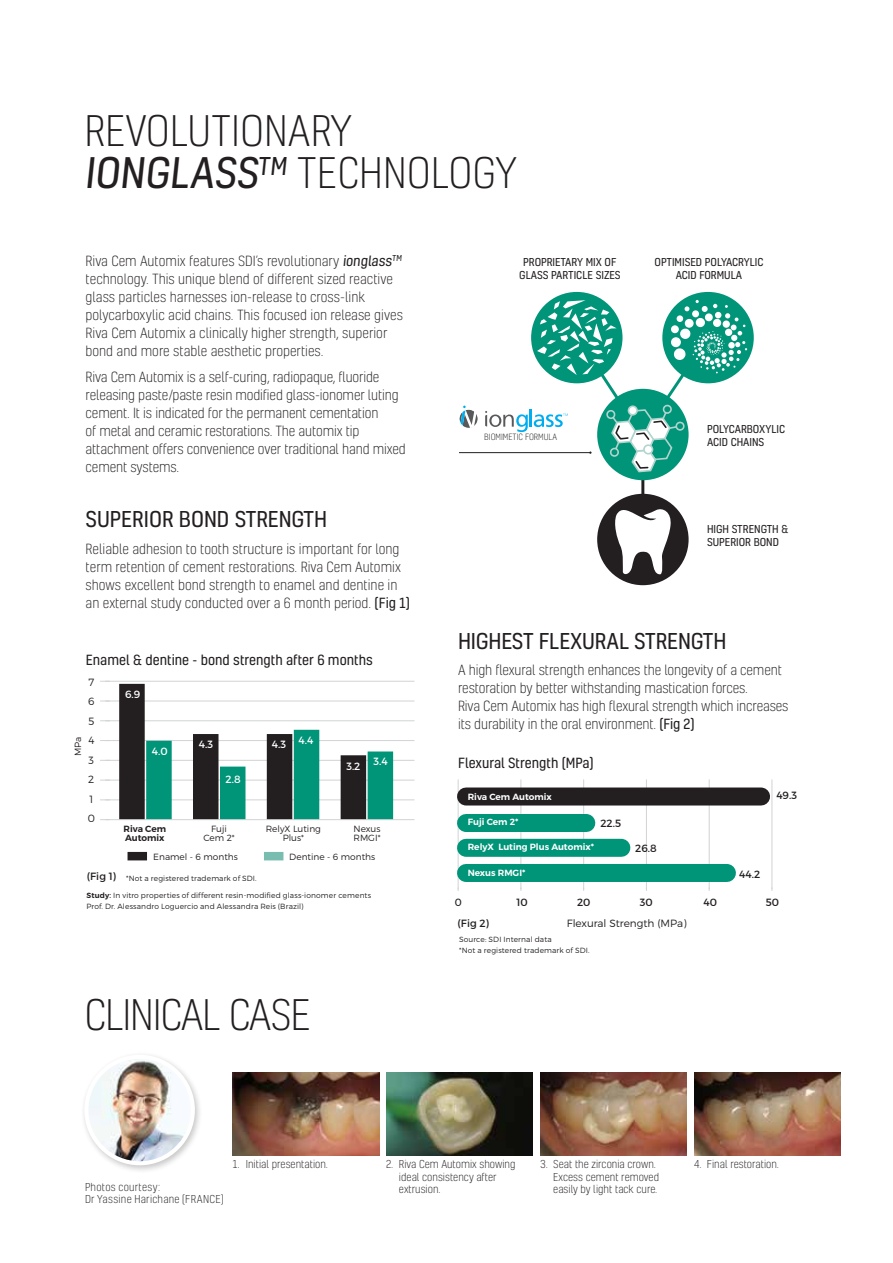
<style>
.page{position:relative;width:893px;height:1263px;background:#fff}
.page>*{position:absolute;margin:0;border:0;box-sizing:border-box;transform-origin:0 0}
.t1{font:300 40.5px/42px "Kelson";letter-spacing:-.01em;color:#231f20}
.t2{font:300 40.5px "Kelson";letter-spacing:-.03em;color:#231f20}
.t3{font:21px "Kelson";letter-spacing:-.01em;color:#231f20}
.t4{font:300 13.5px/18px "Kelson";letter-spacing:-.01em;color:#231f20}
.t5{font:13.5px "Kelson";color:#231f20}
.t6{font:300 10.5px/12.6px "Kelson";color:#231f20}
.t7{font:10.5px/12.6px "Kelson";color:#231f20;text-align:center}
.t8{font:300 10.5px/12.9px "Kelson";letter-spacing:.02em;color:#231f20}
.t9{font:10.5px "Montserrat";color:#231f20}
.t10{font:300 10.5px/19.5px "Montserrat";color:#231f20}
.t11{font:10.5px "Montserrat";color:#fff}
.t12{font:500 10.5px "Montserrat";color:#231f20}
.t13{font:300 9px/8.7px "Montserrat";color:#231f20;text-align:center}
.t14{font:600 9px "Montserrat";color:#fff}
.t15{font:600 9px/8.7px "Montserrat";color:#231f20}
.t16{font:300 8.25px "Kelson";color:#231f20}
.t17{font:300 7.5px/10.5px "Montserrat";letter-spacing:.015em;color:#231f20}
.s1{font-weight:400}
.s2{font-size:8.7px}
.s3{font-weight:600}
.s4{font-weight:500}
</style>
<div class="page">
<hr style="left:892px;top:911px;width:1px;height:352px;background:#f0f8f5">
<img style="left:233px;top:1072px;width:146px;height:84px">
<img style="left:387px;top:1072px;width:146px;height:84px">
<img style="left:540px;top:1072px;width:146px;height:84px">
<img style="left:694px;top:1072px;width:146px;height:84px">
<div style="left:80px;top:1051px;width:123px;height:122px;background:#231f20;opacity:.25"></div>
<img style="left:86px;top:1057px;width:107px;height:106px;border-radius:53px">
<div style="left:84px;top:1055px;width:111px;height:110px;border:4px solid #fff;border-radius:50%"></div>
<hr style="left:458px;top:780px;width:1px;height:109px;background:#d1d3d4">
<hr style="left:520px;top:780px;width:1px;height:109px;background:#d1d3d4">
<hr style="left:583px;top:780px;width:1px;height:109px;background:#d1d3d4">
<hr style="left:646px;top:780px;width:1px;height:109px;background:#d1d3d4">
<hr style="left:709px;top:780px;width:1px;height:109px;background:#d1d3d4">
<hr style="left:772px;top:780px;width:1px;height:109px;background:#d1d3d4">
<div style="left:466px;top:787px;width:295px;height:18px;background:#231f20"></div>
<div style="left:466px;top:839px;width:155px;height:18px;background:#009479"></div>
<div style="left:466px;top:814px;width:120px;height:18px;background:#009479"></div>
<div style="left:466px;top:864px;width:261px;height:18px;background:#009479"></div>
<hr style="left:106px;top:819px;width:308px;height:1px;background:#d1d3d4">
<hr style="left:106px;top:799px;width:308px;height:1px;background:#d1d3d4">
<hr style="left:106px;top:780px;width:308px;height:1px;background:#d1d3d4">
<hr style="left:106px;top:760px;width:308px;height:1px;background:#d1d3d4">
<hr style="left:106px;top:740px;width:308px;height:1px;background:#d1d3d4">
<hr style="left:106px;top:720px;width:308px;height:1px;background:#d1d3d4">
<hr style="left:106px;top:701px;width:308px;height:1px;background:#d1d3d4">
<hr style="left:106px;top:681px;width:308px;height:1px;background:#d1d3d4">
<div style="left:119px;top:684px;width:26px;height:135px;background:#231f20"></div>
<div style="left:128px;top:852px;width:19px;height:8px;background:#231f20"></div>
<div style="left:264px;top:852px;width:19px;height:8px;background:#79bcb0"></div>
<div style="left:146px;top:741px;width:26px;height:78px;background:#009479"></div>
<div style="left:193px;top:734px;width:25px;height:85px;background:#231f20"></div>
<div style="left:220px;top:767px;width:25px;height:52px;background:#009479"></div>
<div style="left:267px;top:734px;width:25px;height:85px;background:#231f20"></div>
<div style="left:294px;top:730px;width:25px;height:89px;background:#009479"></div>
<div style="left:341px;top:755px;width:25px;height:64px;background:#231f20"></div>
<div style="left:368px;top:751px;width:25px;height:68px;background:#009479"></div>
<svg style="left:461px;top:406px;width:15px;height:20px"></svg>
<div style="left:459px;top:409px;width:19px;height:19px;border:1px solid #fff;border-radius:50%"></div>
<hr style="left:641px;top:475px;width:3px;height:29px;background:#231f20">
<div style="left:662px;top:292px;width:92px;height:91px;background:#009479;border-radius:50%"></div>
<div style="left:597px;top:494px;width:92px;height:91px;background:#231f20;border-radius:50%"></div>
<svg style="left:613px;top:499px;width:59px;height:77px"></svg>
<div style="left:597px;top:389px;width:92px;height:91px;background:#009479;border-radius:50%"></div>
<hr style="left:459px;top:452px;width:131px;height:1px;background:#231f20">
<svg style="left:485px;top:291px;width:262px;height:182px"></svg>
<h1 class="t1" style="left:84px;top:109px;width:434px">REVOLUTIONARY<br><span class="s1">IONGLASS</span><sup>TM</sup> TECHNOLOGY</h1>
<p class="t4" style="left:86px;top:251px;width:319px">Riva Cem Automix features SDI’s revolutionary <span class="s1">ionglass</span><sup>TM </sup>technology. This unique blend of different sized reactive glass particles harnesses ion-release to cross-link polycarboxylic acid chains. This focused ion release gives Riva Cem Automix a clinically higher strength, superior bond and more stable aesthetic properties.</p>
<p class="t4" style="left:86px;top:368px;width:322px">Riva Cem Automix is a self-curing, radiopaque, fluoride releasing paste/paste resin modified glass-ionomer luting cement. It is indicated for the permanent cementation<br>of metal and ceramic restorations. The automix tip attachment offers convenience over traditional hand mixed cement systems.</p>
<h2 class="t3" style="left:86px;top:505px;width:243px">SUPERIOR BOND STRENGTH</h2>
<p class="t4" style="left:86px;top:539px;width:326px">Reliable adhesion to tooth structure is important for long term retention of cement restorations. Riva Cem Automix shows excellent bond strength to enamel and dentine in an external study conducted over a 6 month period. <span class="s1">(Fig 1)</span></p>
<p class="t5" style="left:86px;top:650px;width:289px">Enamel &amp; dentine - bond strength after 6 months</p>
<p class="t10" style="left:88px;top:672px;width:9px">7<br>6<br>5<br>4<br>3<br>2<br>1<br>0</p>
<p class="t13" style="left:73px;top:756px;width:21px;rotate:-90deg">MPa</p>
<p class="t11" style="left:125px;top:688px;width:17px">6.9</p>
<p class="t11" style="left:152px;top:745px;width:17px">4.0</p>
<p class="t15" style="left:124px;top:825px;width:44px">Riva Cem<br>Automix</p>
<p class="t11" style="left:199px;top:738px;width:16px">4.3</p>
<p class="t11" style="left:226px;top:772px;width:17px">2.8</p>
<p class="t13" style="left:203px;top:825px;width:33px">Fuji<br>Cem 2<span class="s2">*</span></p>
<p class="t11" style="left:272px;top:736px;width:43px">4.3 4.4</p>
<p class="t13" style="left:266px;top:825px;width:57px">RelyX Luting<br>Plus<span class="s2">*</span></p>
<p class="t11" style="left:346px;top:757px;width:43px">3.2 3.4</p>
<p class="t13" style="left:353px;top:825px;width:29px;text-align:left">Nexus<br>RMGI<span class="s2">*</span></p>
<p class="t13" style="left:153px;top:852px;width:86px">Enamel - 6 months</p>
<p class="t13" style="left:289px;top:852px;width:87px">Dentine - 6 months</p>
<p class="t9" style="left:87px;top:870px;width:31px">(Fig 1)</p>
<p class="t17" style="left:86px;top:890px;width:286px"><span class="s3">Study</span><span class="s4">:</span> In vitro properties of different resin-modified glass-ionomer cements<br>Prof. Dr. Alessandro Loguercio and Alessandra Reis (Brazil)</p>
<p class="t17" style="left:126px;top:872px;width:132px">*Not a registered trademark of SDI.</p>
<h1 class="t2" style="left:84px;top:989px;width:228px">CLINICAL CASE</h1>
<p class="t7" style="left:519px;top:255px;width:103px">PROPRIETARY MIX OF<br>GLASS PARTICLE SIZES</p>
<p class="t7" style="left:654px;top:255px;width:111px">OPTIMISED POLYACRYLIC<br>ACID FORMULA</p>
<p class="t16" style="left:484px;top:432px;width:74px">BIOMIMETIC FORMULA</p>
<p class="t7" style="left:707px;top:422px;width:80px;text-align:left">POLYCARBOXYLIC<br>ACID CHAINS</p>
<p class="t7" style="left:707px;top:523px;width:83px;text-align:left">HIGH STRENGTH &amp;<br>SUPERIOR BOND</p>
<h2 class="t3" style="left:458px;top:627px;width:270px">HIGHEST FLEXURAL STRENGTH</h2>
<p class="t4" style="left:458px;top:661px;width:332px">A high flexural strength enhances the longevity of a cement restoration by better withstanding mastication forces.<br>Riva Cem Automix has high flexural strength which increases its durability in the oral environment. <span class="s1">(Fig 2)</span></p>
<p class="t5" style="left:458px;top:754px;width:137px">Flexural Strength (MPa)</p>
<p class="t14" style="left:468px;top:792px;width:86px">Riva Cem Automix</p>
<p class="t14" style="left:468px;top:816px;width:52px">Fuji Cem 2*</p>
<p class="t14" style="left:468px;top:841px;width:128px">RelyX Luting Plus Automix*</p>
<p class="t14" style="left:468px;top:867px;width:59px">Nexus RMGI*</p>
<p class="t9" style="left:600px;top:817px;width:22px">22.5</p>
<p class="t9" style="left:635px;top:841px;width:23px">26.8</p>
<p class="t12" style="left:455px;top:895px;width:9px">0</p>
<p class="t9" style="left:517px;top:896px;width:13px">10</p>
<p class="t9" style="left:577px;top:896px;width:15px">20</p>
<p class="t9" style="left:640px;top:896px;width:14px">30</p>
<p class="t9" style="left:457px;top:916px;width:33px">(Fig 2)</p>
<p class="t10" style="left:567px;top:913px;width:121px">Flexural Strength (MPa)</p>
<p class="t17" style="left:459px;top:934px;width:132px">Source: SDI Internal data<br>*Not a registered trademark of SDI.</p>
<p class="t9" style="left:776px;top:788px;width:22px">49.3</p>
<p class="t9" style="left:739px;top:867px;width:23px">44.2</p>
<p class="t9" style="left:704px;top:896px;width:15px">40</p>
<p class="t9" style="left:766px;top:896px;width:15px">50</p>
<p class="t8" style="left:85px;top:1180px;width:140px">Photos courtesy:<br>Dr Yassine Harichane (FRANCE)</p>
<p class="t6" style="left:233px;top:1158px;width:97px">1. Initial presentation.</p>
<p class="t6" style="left:399px;top:1158px;width:118px;text-indent:-13px">2. Riva Cem Automix showing ideal consistency after extrusion.</p>
<p class="t6" style="left:553px;top:1158px;width:107px;text-indent:-13px">3. Seat the zirconia crown.<br>Excess cement removed easily by light tack cure.</p>
<p class="t6" style="left:694px;top:1158px;width:86px">4. Final restoration.</p>
</div>
